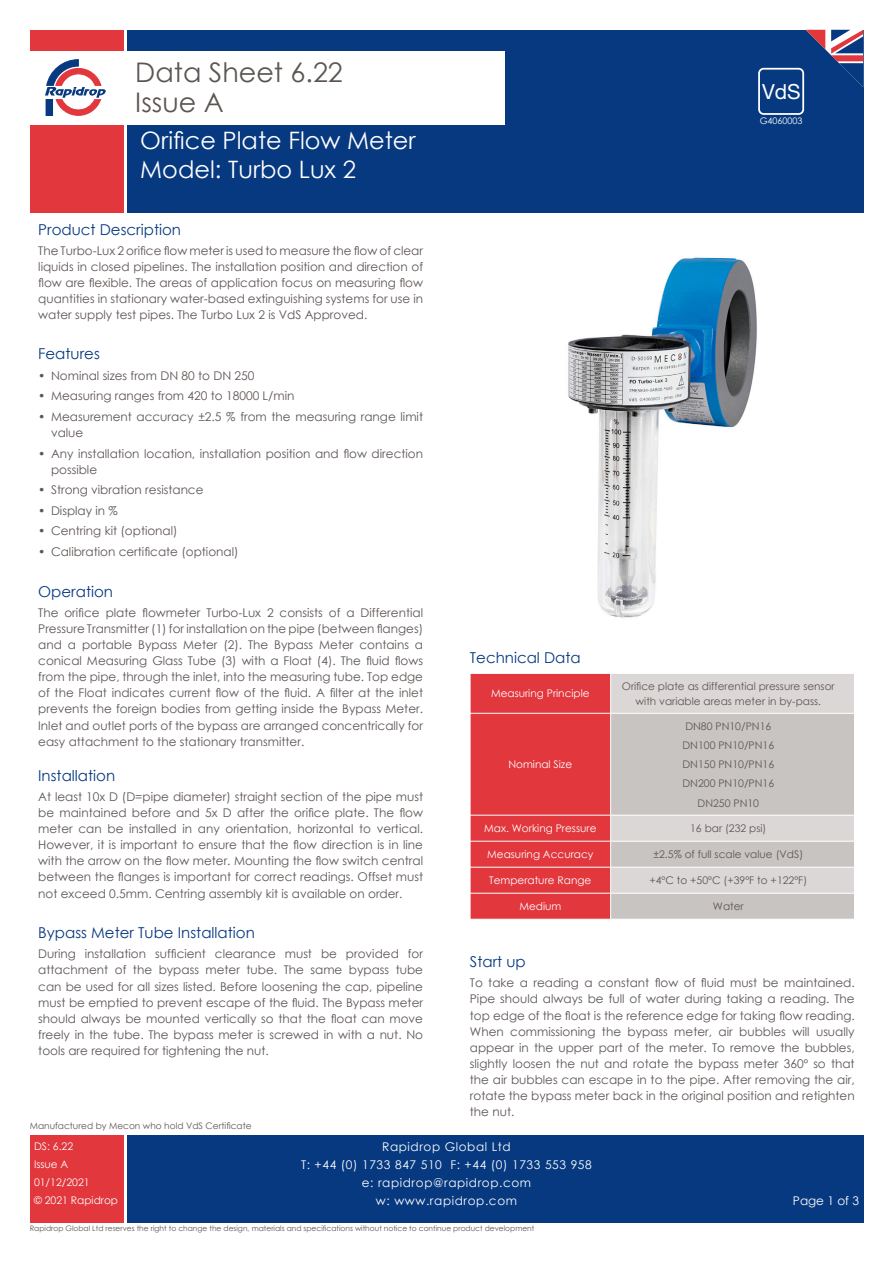
<style>
.page{position:relative;width:893px;height:1263px;background:#fff}
.page>*{position:absolute;margin:0;border:0;box-sizing:border-box;transform-origin:0 0}
.t1{font:27px/30px "Century Gothic";color:#5d5553}
.t2{font:24px/28.8px "Century Gothic";color:#fff}
.t3{font:20.85px "Helvetica Neue";color:#fff}
.RD_DS_Subhead{font:15px "Century Gothic";color:#073980}
.RD_DS_Body{font:12px/16px "Century Gothic";color:#5d5553;text-align:justify}
.t4{font:12px/18px "Century Gothic";letter-spacing:.05em;color:#fff;text-align:center}
.RD_DS_Figures{font:10.5px/15px "Century Gothic";color:#5d5553;text-align:center}
.RD_DS_Figures-2{font:10.5px/18px "Century Gothic";color:#fff}
.t5{font:9px "Century Gothic";color:#5d5553}
.t6{font:9px "Century Gothic";color:#fff}
.t7{font:7.5px "Century Gothic";color:#5d5553}
</style>
<div class="page">
<div style="left:30px;top:30px;width:93px;height:183px;background:#e1373d"></div>
<div style="left:30px;top:52px;width:93px;height:73px;background:#fff"></div>
<div style="left:30px;top:1135px;width:93px;height:88px;background:#e1373d"></div>
<div style="left:127px;top:1135px;width:736px;height:88px;background:#073980"></div>
<div style="left:127px;top:30px;width:736px;height:183px;background:#073980"></div>
<svg style="left:45px;top:59px;width:61px;height:57px"></svg>
<svg style="left:806px;top:30px;width:57px;height:57px"></svg>
<div style="left:127px;top:52px;width:378px;height:73px;background:#fff"></div>
<div style="left:758px;top:68px;width:46px;height:47px;border:2px solid #fff;border-radius:5px"></div>
<img style="left:568px;top:257px;width:189px;height:361px">
<div style="left:611px;top:674px;width:243px;height:39px;background:#dbd7d6"></div>
<svg style="left:611px;top:714px;width:243px;height:205px;background:#cdc9c7"></svg>
<hr style="left:611px;top:841px;width:244px;height:1px;background:#fff">
<hr style="left:611px;top:867px;width:244px;height:1px;background:#fff">
<hr style="left:611px;top:893px;width:244px;height:1px;background:#fff">
<hr style="left:611px;top:815px;width:244px;height:1px;background:#fff">
<div style="left:470px;top:673px;width:141px;height:246px;background:#e1373d"></div>
<h1 class="t1" style="left:135px;top:56px;width:209px">Data Sheet 6.22<br>Issue A</h1>
<h2 class="t2" style="left:140px;top:125px;width:277px">Orifice Plate Flow Meter<br>Model: Turbo Lux 2</h2>
<p class="RD_DS_Subhead" style="left:38px;top:219px;width:144px">Product Description</p>
<p class="RD_DS_Body" style="left:38px;top:242px;width:386px">The Turbo-Lux 2 orifice flow meter is used to measure the flow of clear liquids in closed pipelines. The installation position and direction of flow are flexible. The areas of application focus on measuring flow quantities in stationary water-based extinguishing systems for use in water supply test pipes. The Turbo Lux 2 is VdS Approved.</p>
<p class="RD_DS_Subhead" style="left:38px;top:344px;width:63px">Features</p>
<p class="RD_DS_Body" style="left:38px;top:367px;width:218px">• Nominal sizes from DN 80 to DN 250</p>
<p class="RD_DS_Body" style="left:38px;top:388px;width:258px">• Measuring ranges from 420 to 18000 L/min</p>
<p class="RD_DS_Body" style="left:51px;top:408px;width:374px;text-indent:-13px">• Measurement accuracy ±2.5 % from the measuring range limit value</p>
<p class="RD_DS_Body" style="left:51px;top:445px;width:374px;text-indent:-13px">• Any installation location, installation position and flow direction possible</p>
<p class="RD_DS_Body" style="left:38px;top:482px;width:167px">• Strong vibration resistance</p>
<p class="RD_DS_Body" style="left:38px;top:502px;width:81px">• Display in %</p>
<p class="RD_DS_Body" style="left:38px;top:522px;width:141px">• Centring kit (optional)</p>
<p class="RD_DS_Body" style="left:38px;top:543px;width:202px">• Calibration certificate (optional)</p>
<p class="RD_DS_Subhead" style="left:38px;top:581px;width:76px">Operation</p>
<p class="RD_DS_Body" style="left:38px;top:605px;width:386px">The orifice plate flowmeter Turbo-Lux 2 consists of a Differential Pressure Transmitter (1) for installation on the pipe (between flanges) and a portable Bypass Meter (2). The Bypass Meter contains a conical Measuring Glass Tube (3) with a Float (4). The fluid flows from the pipe, through the inlet, into the measuring tube. Top edge of the Float indicates current flow of the fluid. A filter at the inlet prevents the foreign bodies from getting inside the Bypass Meter.<br>Inlet and outlet ports of the bypass are arranged concentrically for easy attachment to the stationary transmitter.</p>
<p class="RD_DS_Subhead" style="left:38px;top:765px;width:78px">Installation</p>
<p class="RD_DS_Body" style="left:38px;top:789px;width:386px">At least 10x D (D=pipe diameter) straight section of the pipe must be maintained before and 5x D after the orifice plate. The flow meter can be installed in any orientation, horizontal to vertical.<br>However, it is important to ensure that the flow direction is in line with the arrow on the flow meter. Mounting the flow switch central between the flanges is important for correct readings. Offset must not exceed 0.5mm. Centring assembly kit is available on order.</p>
<p class="RD_DS_Subhead" style="left:38px;top:922px;width:218px">Bypass Meter Tube Installation</p>
<p class="RD_DS_Body" style="left:38px;top:946px;width:386px">During installation sufficient clearance must be provided for attachment of the bypass meter tube. The same bypass tube can be used for all sizes listed. Before loosening the cap, pipeline must be emptied to prevent escape of the fluid. The Bypass meter should always be mounted vertically so that the float can move freely in the tube. The bypass meter is screwed in with a nut. No tools are required for tightening the nut.</p>
<p class="t5" style="left:30px;top:1119px;width:223px">Manufactured by Mecon who hold VdS Certificate</p>
<h3 class="t3" style="left:762px;top:76px;width:40px">VdS</h3>
<p class="t6" style="left:760px;top:114px;width:44px">G4060003</p>
<p class="RD_DS_Subhead" style="left:470px;top:647px;width:112px">Technical Data</p>
<p class="RD_DS_Figures-2" style="left:491px;top:684px;width:100px">Measuring Principle</p>
<p class="RD_DS_Figures" style="left:622px;top:678px;width:214px">Orifice plate as differential pressure sensor with variable areas meter in by-pass.</p>
<p class="RD_DS_Figures-2" style="left:508px;top:755px;width:65px">Nominal Size</p>
<p class="RD_DS_Figures" style="left:685px;top:718px;width:87px">DN80 PN10/PN16</p>
<p class="RD_DS_Figures" style="left:682px;top:737px;width:93px">DN100 PN10/PN16</p>
<p class="RD_DS_Figures" style="left:682px;top:757px;width:93px">DN150 PN10/PN16</p>
<p class="RD_DS_Figures" style="left:682px;top:776px;width:93px">DN200 PN10/PN16</p>
<p class="RD_DS_Figures" style="left:697px;top:795px;width:63px">DN250 PN10</p>
<p class="RD_DS_Figures-2" style="left:484px;top:819px;width:114px">Max. Working Pressure</p>
<p class="RD_DS_Figures" style="left:690px;top:821px;width:78px">16 bar (232 psi)</p>
<p class="RD_DS_Figures-2" style="left:487px;top:845px;width:108px">Measuring Accuracy</p>
<p class="RD_DS_Figures" style="left:653px;top:847px;width:151px">±2.5% of full scale value (VdS)</p>
<p class="RD_DS_Figures-2" style="left:489px;top:871px;width:104px">Temperature Range</p>
<p class="RD_DS_Figures" style="left:649px;top:873px;width:159px">+4ºC to +50ºC (+39ºF to +122ºF)</p>
<p class="RD_DS_Figures-2" style="left:519px;top:897px;width:43px">Medium</p>
<p class="RD_DS_Figures" style="left:713px;top:899px;width:32px">Water</p>
<p class="RD_DS_Subhead" style="left:470px;top:951px;width:57px">Start up</p>
<p class="RD_DS_Body" style="left:470px;top:975px;width:386px">To take a reading a constant flow of fluid must be maintained.<br>Pipe should always be full of water during taking a reading. The top edge of the float is the reference edge for taking flow reading.<br>When commissioning the bypass meter, air bubbles will usually appear in the upper part of the meter. To remove the bubbles, slightly loosen the nut and rotate the bypass meter 360º so that the air bubbles can escape in to the pipe. After removing the air, rotate the bypass meter back in the original position and retighten the nut.</p>
<p class="RD_DS_Figures-2" style="left:34px;top:1137px;width:86px">DS: 6.22<br>Issue A<br>01/12/2021<br>© 2021 Rapidrop</p>
<p class="t4" style="left:301px;top:1138px;width:292px">Rapidrop Global Ltd<br>T: +44 (0) 1733 847 510 F: +44 (0) 1733 553 958 e: rapidrop@rapidrop.com<br>w: www.rapidrop.com</p>
<p class="t7" style="left:30px;top:1223px;width:506px">Rapidrop Global Ltd reserves the right to change the design, materials and specifications without notice to continue product development</p>
<p class="t4" style="left:793px;top:1192px;width:68px">Page 1 of 3</p>
</div>
